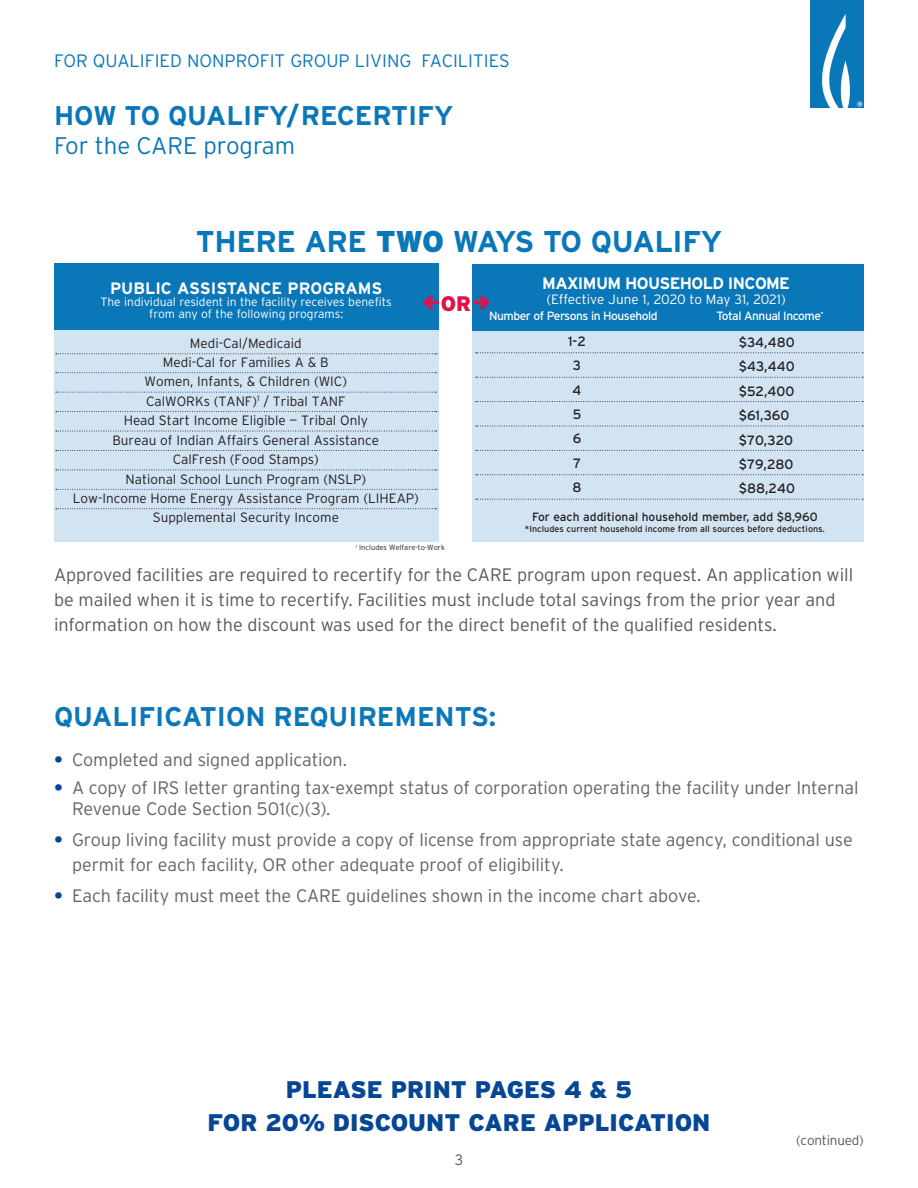
<style>
.page{position:relative;width:918px;height:1188px;background:#fff}
.page>*{position:absolute;margin:0;border:0;box-sizing:border-box;transform-origin:0 0}
.t1{font:700 30px "Interstate";letter-spacing:-.015em;color:#0a77b9}
.t2{font:700 27px "Interstate";color:#0a77b9}
.t3{font:900 24px/33.6px "Interstate";color:#074694;text-align:center}
.t4{font:300 24px "Interstate";color:#0a77b9}
.t5{font:900 21px "Interstate";color:#e01249}
.t6{font:300 18px/21px "Interstate";letter-spacing:-.005em;color:#5f6369}
.t7{font:300 18px/24.6px "Interstate";color:#57585a}
.t8{font:300 18px "Interstate";color:#0a77b9}
.t9{font:700 16.5px "Interstate";color:#fff}
.t10{font:700 16.5px "Interstate";letter-spacing:-.035em;color:#fff}
.t11{font:300 15px "Interstate";color:#57585a}
.t12{font:300 13.5px "Interstate";color:#231f20}
.t13{font:13.5px "Interstate";color:#231f20}
.t14{font:300 13.5px "Interstate";letter-spacing:-.015em;color:#fff}
.t15{font:300 13.5px "Interstate";letter-spacing:-.015em;color:#57585a}
.t16{font:300 12px/12px "Interstate";color:#fff;text-align:center}
.t17{font:12px "Interstate";letter-spacing:-.04em;color:#fff}
.t18{font:12px "Interstate";color:#231f20}
.t19{font:9px "Interstate";color:#231f20}
.t20{font:300 7.5px "Interstate";color:#231f20}
.s1{font-weight:900}
.s2{font-weight:700;color:#074694}
</style>
<div class="page">
<div style="left:54px;top:330px;width:385px;height:212px;background:#d2e3f2"></div>
<svg style="left:56px;top:353px;width:381px;height:1px"></svg>
<svg style="left:56px;top:372px;width:381px;height:1px"></svg>
<svg style="left:56px;top:392px;width:381px;height:1px"></svg>
<svg style="left:56px;top:411px;width:381px;height:1px"></svg>
<svg style="left:56px;top:431px;width:381px;height:1px"></svg>
<svg style="left:56px;top:450px;width:381px;height:1px"></svg>
<svg style="left:56px;top:470px;width:381px;height:1px"></svg>
<svg style="left:56px;top:489px;width:381px;height:1px"></svg>
<svg style="left:56px;top:508px;width:381px;height:1px"></svg>
<svg style="left:810px;top:0;width:54px;height:108px"></svg>
<div style="left:473px;top:329px;width:391px;height:213px;background:#d2e3f2"></div>
<div style="left:473px;top:264px;width:391px;height:66px;background:#0a77b9"></div>
<div style="left:54px;top:264px;width:385px;height:66px;background:#0a77b9"></div>
<svg style="left:476px;top:352px;width:387px;height:1px"></svg>
<svg style="left:476px;top:377px;width:387px;height:1px"></svg>
<svg style="left:476px;top:401px;width:387px;height:1px"></svg>
<svg style="left:476px;top:426px;width:387px;height:1px"></svg>
<svg style="left:476px;top:450px;width:387px;height:1px"></svg>
<svg style="left:476px;top:474px;width:387px;height:1px"></svg>
<svg style="left:476px;top:499px;width:387px;height:1px"></svg>
<p class="t8" style="left:54px;top:50px;width:457px">FOR QUALIFIED NONPROFIT GROUP LIVING FACILITIES</p>
<h2 class="t2" style="left:54px;top:101px;width:401px">HOW TO QUALIFY/RECERTIFY</h2>
<p class="t4" style="left:54px;top:132px;width:243px">For the CARE program</p>
<h3 class="t1" style="left:196px;top:225px;width:528px">THERE ARE <span class="s1">TWO</span> WAYS TO QUALIFY</h3>
<h4 class="t9" style="left:110px;top:279px;width:274px">PUBLIC ASSISTANCE PROGRAMS</h4>
<p class="t16" style="left:101px;top:296px;width:293px">The individual resident in the facility receives benefits from any of the following programs:</p>
<h4 class="t10" style="left:542px;top:274px;width:249px">MAXIMUM HOUSEHOLD INCOME</h4>
<p class="t5" style="left:441px;top:291px;width:52px">OR➔</p>
<p class="t14" style="left:546px;top:291px;width:241px">(Effective June 1, 2020 to May 31, 2021)</p>
<p class="t17" style="left:489px;top:309px;width:170px">Number of Persons in Household</p>
<p class="t17" style="left:716px;top:309px;width:109px">Total Annual Income<sup>*</sup></p>
<p class="t13" style="left:739px;top:334px;width:57px">$34,480</p>
<p class="t13" style="left:739px;top:359px;width:57px">$43,440</p>
<p class="t13" style="left:739px;top:383px;width:57px">$52,400</p>
<p class="t13" style="left:739px;top:408px;width:52px">$61,360</p>
<p class="t13" style="left:739px;top:432px;width:56px">$70,320</p>
<p class="t13" style="left:739px;top:457px;width:56px">$79,280</p>
<p class="t13" style="left:739px;top:481px;width:58px">$88,240</p>
<p class="t13" style="left:568px;top:333px;width:20px">1-2</p>
<p class="t13" style="left:573px;top:358px;width:10px">3</p>
<p class="t13" style="left:573px;top:382px;width:11px">4</p>
<p class="t13" style="left:573px;top:407px;width:10px">5</p>
<p class="t13" style="left:573px;top:431px;width:10px">6</p>
<p class="t13" style="left:573px;top:456px;width:10px">7</p>
<p class="t13" style="left:573px;top:480px;width:11px">8</p>
<p class="t12" style="left:190px;top:336px;width:113px">Medi-Cal/Medicaid</p>
<p class="t12" style="left:163px;top:355px;width:167px">Medi-Cal for Families A &amp; B</p>
<p class="t12" style="left:145px;top:374px;width:204px">Women, Infants, &amp; Children (WIC)</p>
<p class="t12" style="left:146px;top:393px;width:201px">CalWORKs (TANF)<sup>1</sup> / Tribal TANF</p>
<p class="t12" style="left:124px;top:413px;width:246px">Head Start Income Eligible — Tribal Only</p>
<p class="t12" style="left:113px;top:432px;width:268px">Bureau of Indian Affairs General Assistance</p>
<p class="t12" style="left:173px;top:452px;width:148px">CalFresh (Food Stamps)</p>
<p class="t12" style="left:125px;top:471px;width:242px">National School Lunch Program (NSLP)</p>
<p class="t12" style="left:73px;top:491px;width:348px">Low-Income Home Energy Assistance Program (LIHEAP)</p>
<p class="t12" style="left:153px;top:510px;width:188px">Supplemental Security Income</p>
<p class="t18" style="left:532px;top:510px;width:287px">For each additional household member, add $8,960</p>
<p class="t19" style="left:525px;top:524px;width:301px">*Includes current household income from all sources before deductions.</p>
<p class="t20" style="left:356px;top:543px;width:91px"><sup>1</sup> Includes Welfare-to-Work</p>
<p class="t7" style="left:54px;top:563px;width:801px">Approved facilities are required to recertify for the CARE program upon request. An application will be mailed when it is time to recertify. Facilities must include total savings from the prior year and information on how the discount was used for the direct benefit of the qualified residents.</p>
<h2 class="t2" style="left:54px;top:702px;width:444px">QUALIFICATION REQUIREMENTS:</h2>
<p class="t6" style="left:54px;top:749px;width:295px"><span class="s2">•</span> Completed and signed application.</p>
<p class="t6" style="left:72px;top:777px;width:788px;text-indent:-18px"><span class="s2">•</span> A copy of IRS letter granting tax-exempt status of corporation operating the facility under Internal<br>Revenue Code Section 501(c)(3).</p>
<p class="t6" style="left:72px;top:828px;width:782px;line-height:24.6px;text-indent:-18px"><span class="s2">•</span> Group living facility must provide a copy of license from appropriate state agency, conditional use permit for each facility, OR other adequate proof of eligibility.</p>
<p class="t6" style="left:54px;top:885px;width:648px"><span class="s2">•</span> Each facility must meet the CARE guidelines shown in the income chart above.</p>
<p class="t3" style="left:208px;top:1072px;width:504px">PLEASE PRINT PAGES 4 &amp; 5<br>FOR 20% DISCOUNT CARE APPLICATION</p>
<p class="t11" style="left:455px;top:1151px;width:10px">3</p>
<p class="t15" style="left:796px;top:1132px;width:69px">(continued)</p>
</div>
